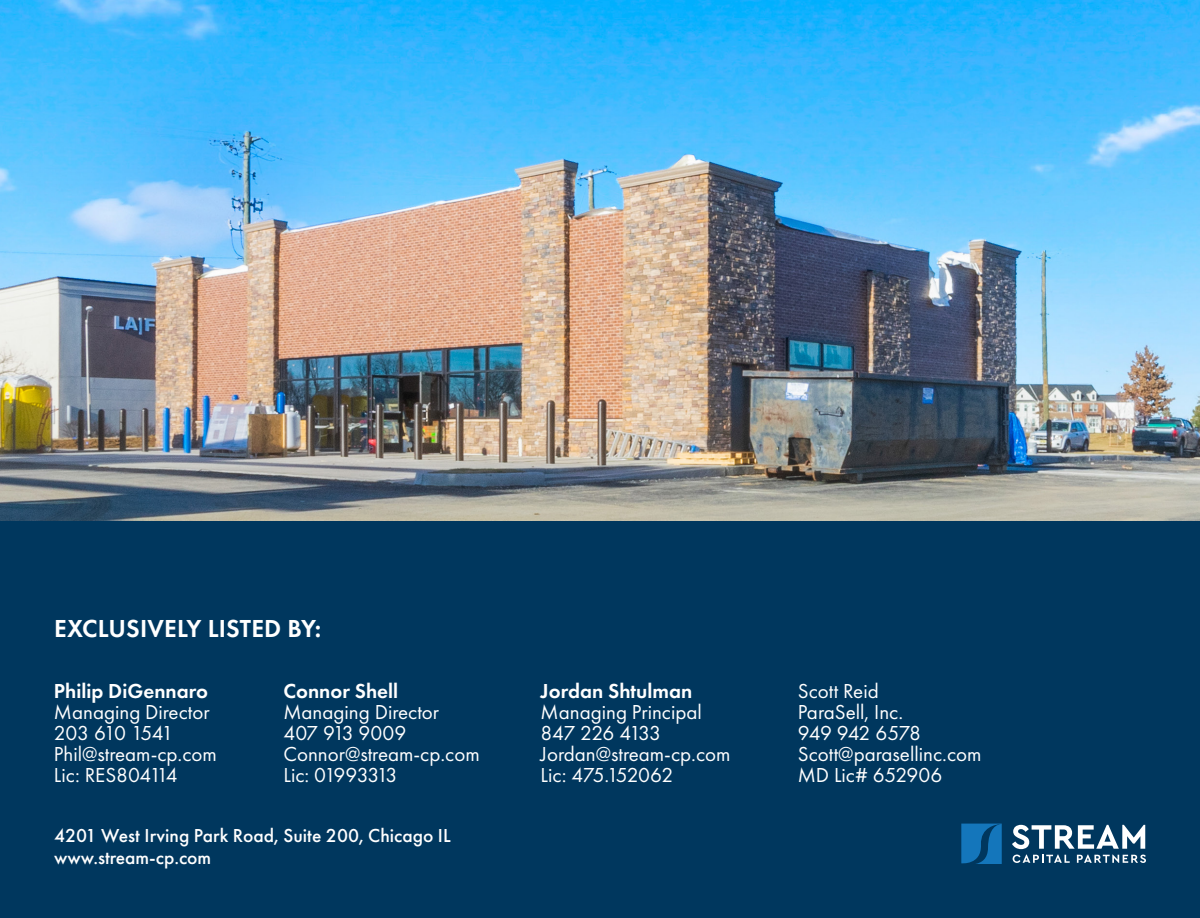
<style>
.page{position:relative;width:1200px;height:918px;background:#fff}
.page>*{position:absolute;margin:0;border:0;box-sizing:border-box;transform-origin:0 0}
.t1{font:600 25.5px "Futura PT";letter-spacing:.01em;color:#fff}
.t2{font:21px "Futura PT";color:#fff}
.t3{font:600 21px "Futura PT";color:#fff}
.t4{font:21px "Futura PT";letter-spacing:-.05em;color:#fff}
.t5{font:21px "Futura PT";letter-spacing:-.025em;color:#fff}
.t6{font:21px "Futura PT";letter-spacing:-.04em;color:#fff}
.t7{font:21px "Futura PT";letter-spacing:-.065em;color:#fff}
.t8{font:500 19.5px "Futura PT";color:#fff}
</style>
<div class="page">
<img style="left:0;top:0;width:1200px;height:522px">
<div style="left:0;top:522px;width:1200px;height:396px;background:#00375e"></div>
<svg style="left:961px;top:824px;width:41px;height:40px"></svg>
<svg style="left:1012px;top:825px;width:133px;height:24px"></svg>
<svg style="left:1013px;top:855px;width:57px;height:8px"></svg>
<svg style="left:1077px;top:855px;width:69px;height:8px"></svg>
<p class="t1" style="left:54px;top:613px;width:269px">EXCLUSIVELY LISTED BY:</p>
<p class="t3" style="left:54px;top:678px;width:156px">Philip DiGennaro</p>
<p class="t2" style="left:54px;top:700px;width:157px">Managing Director</p>
<p class="t7" style="left:54px;top:721px;width:121px">203 610 1541</p>
<p class="t2" style="left:54px;top:742px;width:165px">Phil@stream-cp.com</p>
<p class="t2" style="left:54px;top:763px;width:125px">Lic: RES804114</p>
<p class="t3" style="left:283px;top:678px;width:116px">Connor Shell</p>
<p class="t2" style="left:283px;top:700px;width:157px">Managing Director</p>
<p class="t2" style="left:283px;top:721px;width:124px">407 913 9009</p>
<p class="t2" style="left:283px;top:742px;width:198px">Connor@stream-cp.com</p>
<p class="t4" style="left:283px;top:763px;width:115px">Lic: 01993313</p>
<p class="t8" style="left:54px;top:823px;width:398px">4201 West Irving Park Road, Suite 200, Chicago IL</p>
<p class="t8" style="left:54px;top:846px;width:159px">www.stream-cp.com</p>
<p class="t3" style="left:541px;top:678px;width:153px">Jordan Shtulman</p>
<p class="t2" style="left:541px;top:700px;width:163px">Managing Principal</p>
<p class="t6" style="left:541px;top:721px;width:122px">847 226 4133</p>
<p class="t2" style="left:541px;top:742px;width:191px">Jordan@stream-cp.com</p>
<p class="t5" style="left:541px;top:763px;width:134px">Lic: 475.152062</p>
<p class="t2" style="left:798px;top:679px;width:83px">Scott Reid</p>
<p class="t2" style="left:798px;top:700px;width:107px">ParaSell, Inc.</p>
<p class="t4" style="left:798px;top:721px;width:125px">949 942 6578</p>
<p class="t2" style="left:798px;top:742px;width:185px">Scott@parasellinc.com</p>
<p class="t2" style="left:798px;top:763px;width:146px">MD Lic# 652906</p>
</div>
